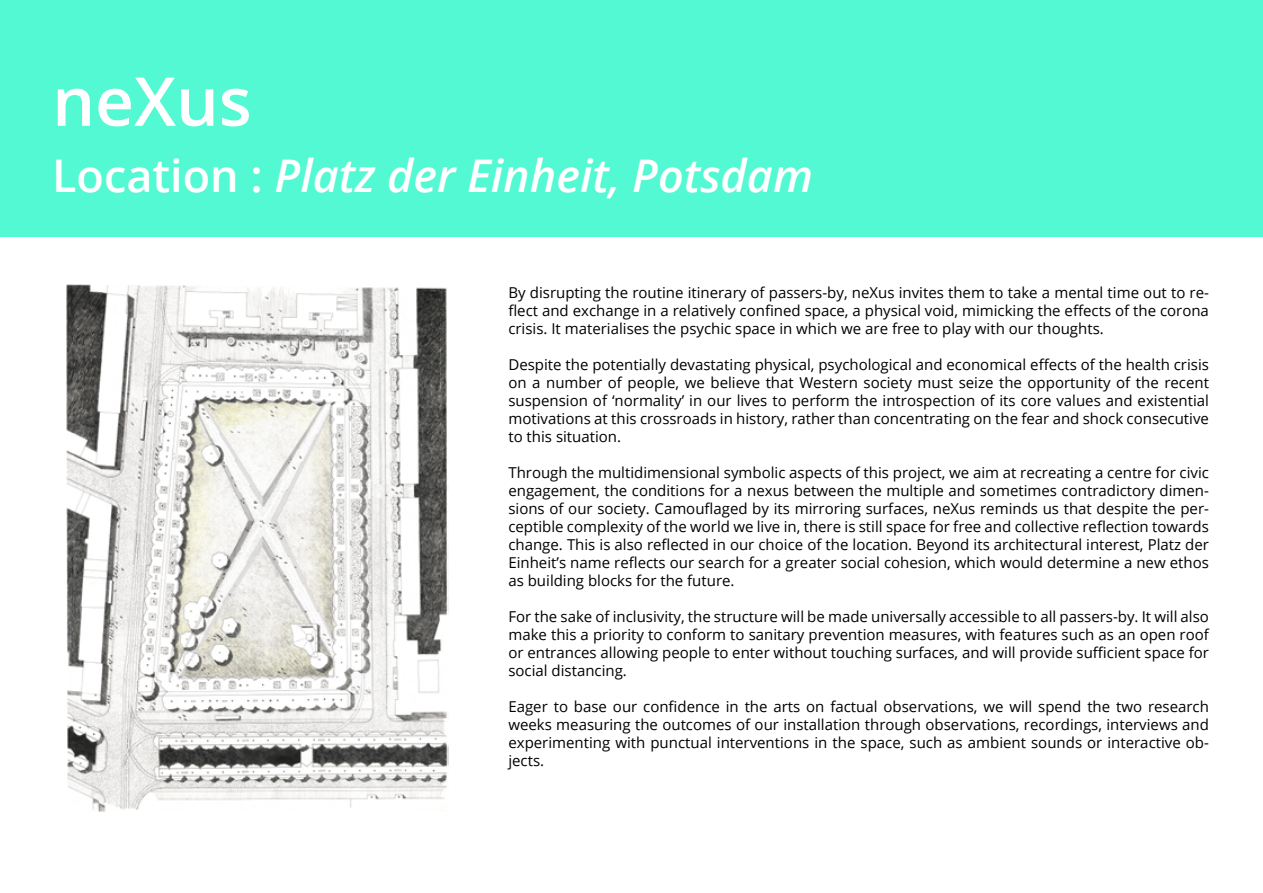
<style>
.page{position:relative;width:1263px;height:893px;background:#fff}
.page>*{position:absolute;margin:0;border:0;box-sizing:border-box;transform-origin:0 0}
.t1{font:600 67.5px "Open Sans";color:#fff}
.t2{font:italic 600 45px "Open Sans";color:#fff}
.t3{font:15px/18px "Open Sans";color:#000;text-align:justify}
.s1{font-style:normal}
</style>
<div class="page">
<div style="left:0;top:0;width:1263px;height:237px;background:#53f9d3"></div>
<img style="left:66px;top:284px;width:383px;height:528px">
<h1 class="t1" style="left:52px;top:55px;width:201px">neXus</h1>
<h2 class="t2" style="left:52px;top:145px;width:762px"><span class="s1">Location :</span> Platz der Einheit, Potsdam</h2>
<p class="t3" style="left:508px;top:283px;width:702px">By disrupting the routine itinerary of passers-by, neXus invites them to take a mental time out to re&shy;flect and exchange in a relatively confined space, a physical void, mimicking the effects of the corona crisis. It materialises the psychic space in which we are free to play with our thoughts.</p>
<p class="t3" style="left:508px;top:355px;width:702px">Despite the potentially devastating physical, psychological and economical effects of the health crisis on a number of people, we believe that Western society must seize the opportunity of the recent suspension of ‘normality’ in our lives to perform the introspection of its core values and existential motivations at this crossroads in history, rather than concentrating on the fear and shock consecutive to this situation.</p>
<p class="t3" style="left:508px;top:463px;width:702px">Through the multidimensional symbolic aspects of this project, we aim at recreating a centre for civic engagement, the conditions for a nexus between the multiple and sometimes contradictory dimen&shy;sions of our society. Camouflaged by its mirroring surfaces, neXus reminds us that despite the per&shy;ceptible complexity of the world we live in, there is still space for free and collective reflection towards change. This is also reflected in our choice of the location. Beyond its architectural interest, Platz der Einheit’s name reflects our search for a greater social cohesion, which would determine a new ethos as building blocks for the future.</p>
<p class="t3" style="left:508px;top:607px;width:702px">For the sake of inclusivity, the structure will be made universally accessible to all passers-by. It will also make this a priority to conform to sanitary prevention measures, with features such as an open roof or entrances allowing people to enter without touching surfaces, and will provide sufficient space for social distancing.</p>
<p class="t3" style="left:508px;top:697px;width:702px">Eager to base our confidence in the arts on factual observations, we will spend the two research weeks measuring the outcomes of our installation through observations, recordings, interviews and experimenting with punctual interventions in the space, such as ambient sounds or interactive ob&shy;jects.</p>
</div>
